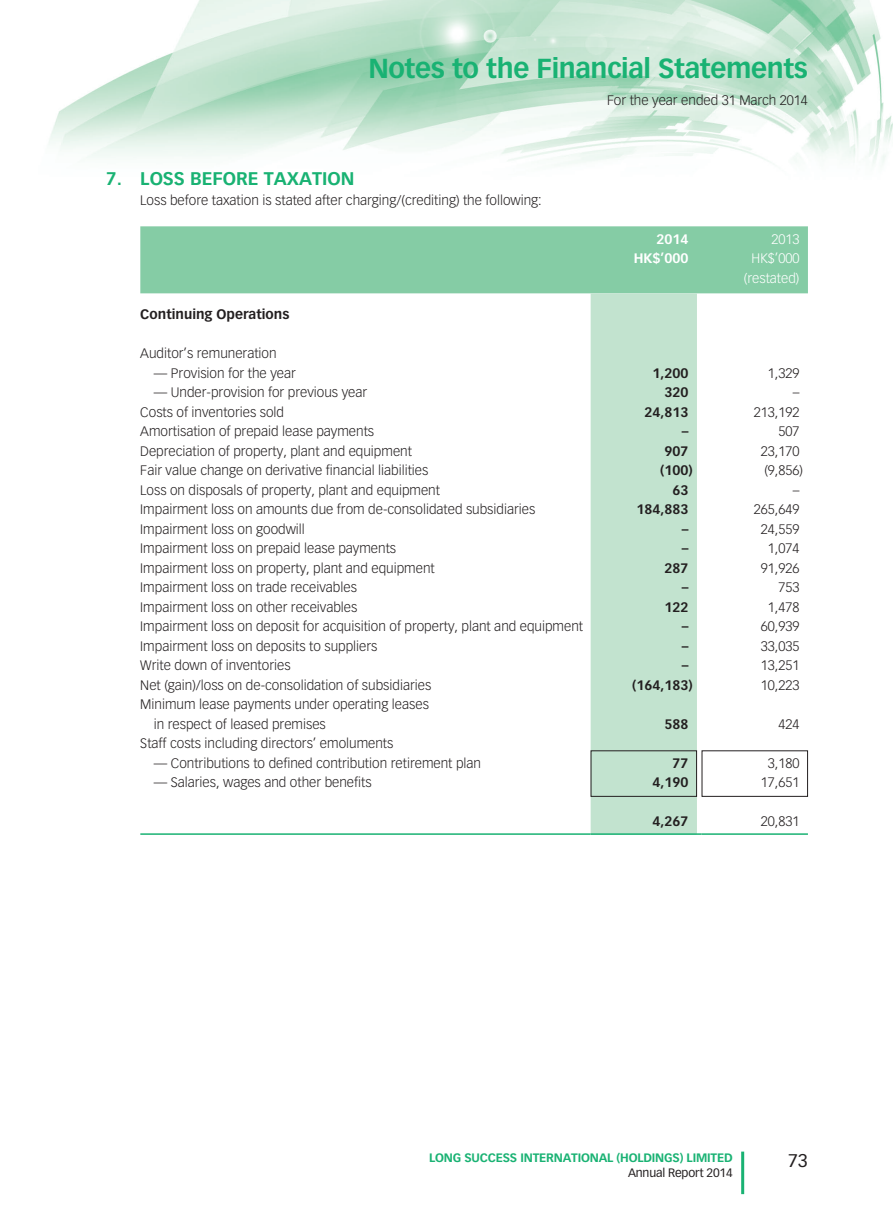
<style>
.page{position:relative;width:893px;height:1212px;background:#fff}
.page>*{position:absolute;margin:0;border:0;box-sizing:border-box;transform-origin:0 0}
.t1{font:700 27px "Vectora LT Std";letter-spacing:-.015em;color:#19b273}
._01_H1{font:700 18px "Vectora LT Std";color:#19b273}
.t2{font:18px "Vectora LT Std";color:#231f20}
._50_Table_txt{font:300 13.5px "Vectora LT Std";color:#231f20}
._50_Table_txt-2{font:700 13.5px "Vectora LT Std";color:#231f20}
._00_txt{font:300 13.5px "Vectora LT Std";color:#231f20}
._50_Table_txt-3{font:300 13.5px "Vectora LT Std";color:#fff}
._50_Table_txt-4{font:700 13.5px "Vectora LT Std";color:#fff}
.t3{font:700 12px "Vectora LT Std";letter-spacing:-.015em;color:#19b273}
.t4{font:12px "Vectora LT Std";letter-spacing:-.015em;color:#231f20}
</style>
<div class="page">
<img style="left:49px;top:0;width:844px;height:1195px">
<hr style="left:741px;top:1151px;width:3px;height:43px;background:#19b273">
<div style="left:140px;top:226px;width:668px;height:67px;background:#85cca5"></div>
<div style="left:591px;top:293px;width:106px;height:540px;background:#c2e3cf"></div>
<div style="left:591px;top:750px;width:106px;height:47px;border:1px solid #231f20"></div>
<div style="left:702px;top:750px;width:106px;height:47px;border:1px solid #231f20"></div>
<hr style="left:140px;top:833px;width:451px;height:2px;background:#19b273">
<hr style="left:591px;top:833px;width:106px;height:2px;background:#19b273">
<hr style="left:702px;top:833px;width:106px;height:2px;background:#19b273">
<h1 class="t1" style="left:368px;top:52px;width:441px">Notes to the Financial Statements</h1>
<p class="_01_H1" style="left:106px;top:168px;width:250px">7. LOSS BEFORE TAXATION</p>
<p class="_00_txt" style="left:140px;top:192px;width:403px">Loss before taxation is stated after charging/(crediting) the following:</p>
<p class="_50_Table_txt" style="left:607px;top:92px;width:202px">For the year ended 31 March 2014</p>
<p class="_50_Table_txt-4" style="left:656px;top:231px;width:33px">2014</p>
<p class="_50_Table_txt-3" style="left:771px;top:231px;width:30px">2013</p>
<p class="_50_Table_txt-4" style="left:634px;top:250px;width:56px">HK$’000</p>
<p class="_50_Table_txt-3" style="left:752px;top:250px;width:49px">HK$’000</p>
<p class="_50_Table_txt-3" style="left:744px;top:270px;width:57px">(restated)</p>
<p class="_50_Table_txt-2" style="left:140px;top:306px;width:151px">Continuing Operations</p>
<p class="_50_Table_txt" style="left:140px;top:345px;width:138px">Auditor’s remuneration</p>
<p class="_50_Table_txt" style="left:154px;top:365px;width:144px">— Provision for the year</p>
<p class="_50_Table_txt-2" style="left:652px;top:365px;width:37px">1,200</p>
<p class="_50_Table_txt" style="left:768px;top:365px;width:33px">1,329</p>
<p class="_50_Table_txt" style="left:154px;top:384px;width:215px">— Under-provision for previous year</p>
<p class="_50_Table_txt-2" style="left:664px;top:384px;width:25px">320</p>
<p class="_50_Table_txt" style="left:793px;top:384px;width:8px">–</p>
<p class="_50_Table_txt" style="left:140px;top:404px;width:145px">Costs of inventories sold</p>
<p class="_50_Table_txt-2" style="left:644px;top:404px;width:45px">24,813</p>
<p class="_50_Table_txt" style="left:754px;top:404px;width:47px">213,192</p>
<p class="_50_Table_txt" style="left:140px;top:423px;width:235px">Amortisation of prepaid lease payments</p>
<p class="_50_Table_txt-2" style="left:682px;top:423px;width:8px">–</p>
<p class="_50_Table_txt" style="left:778px;top:423px;width:23px">507</p>
<p class="_50_Table_txt" style="left:140px;top:443px;width:273px">Depreciation of property, plant and equipment</p>
<p class="_50_Table_txt-2" style="left:664px;top:443px;width:25px">907</p>
<p class="_50_Table_txt" style="left:761px;top:443px;width:40px">23,170</p>
<p class="_50_Table_txt" style="left:140px;top:462px;width:290px">Fair value change on derivative financial liabilities</p>
<p class="_50_Table_txt-2" style="left:660px;top:462px;width:34px">(100)</p>
<p class="_50_Table_txt" style="left:764px;top:462px;width:40px">(9,856)</p>
<p class="_50_Table_txt" style="left:140px;top:482px;width:301px">Loss on disposals of property, plant and equipment</p>
<p class="_50_Table_txt-2" style="left:672px;top:482px;width:17px">63</p>
<p class="_50_Table_txt" style="left:793px;top:482px;width:8px">–</p>
<p class="_50_Table_txt" style="left:140px;top:501px;width:396px">Impairment loss on amounts due from de-consolidated subsidiaries</p>
<p class="_50_Table_txt-2" style="left:636px;top:501px;width:53px">184,883</p>
<p class="_50_Table_txt" style="left:754px;top:501px;width:47px">265,649</p>
<p class="_50_Table_txt" style="left:140px;top:521px;width:166px">Impairment loss on goodwill</p>
<p class="_50_Table_txt-2" style="left:682px;top:521px;width:8px">–</p>
<p class="_50_Table_txt" style="left:761px;top:521px;width:40px">24,559</p>
<p class="_50_Table_txt" style="left:140px;top:540px;width:257px">Impairment loss on prepaid lease payments</p>
<p class="_50_Table_txt-2" style="left:682px;top:540px;width:8px">–</p>
<p class="_50_Table_txt" style="left:768px;top:540px;width:33px">1,074</p>
<p class="_50_Table_txt" style="left:140px;top:560px;width:296px">Impairment loss on property, plant and equipment</p>
<p class="_50_Table_txt-2" style="left:664px;top:560px;width:25px">287</p>
<p class="_50_Table_txt" style="left:761px;top:560px;width:40px">91,926</p>
<p class="_50_Table_txt" style="left:140px;top:579px;width:218px">Impairment loss on trade receivables</p>
<p class="_50_Table_txt-2" style="left:682px;top:579px;width:8px">–</p>
<p class="_50_Table_txt" style="left:778px;top:579px;width:23px">753</p>
<p class="_50_Table_txt" style="left:140px;top:599px;width:219px">Impairment loss on other receivables</p>
<p class="_50_Table_txt-2" style="left:664px;top:599px;width:25px">122</p>
<p class="_50_Table_txt" style="left:768px;top:599px;width:33px">1,478</p>
<p class="_50_Table_txt" style="left:140px;top:618px;width:444px">Impairment loss on deposit for acquisition of property, plant and equipment</p>
<p class="_50_Table_txt-2" style="left:682px;top:618px;width:8px">–</p>
<p class="_50_Table_txt" style="left:761px;top:618px;width:40px">60,939</p>
<p class="_50_Table_txt" style="left:140px;top:638px;width:239px">Impairment loss on deposits to suppliers</p>
<p class="_50_Table_txt-2" style="left:682px;top:638px;width:8px">–</p>
<p class="_50_Table_txt" style="left:761px;top:638px;width:40px">33,035</p>
<p class="_50_Table_txt" style="left:140px;top:657px;width:152px">Write down of inventories</p>
<p class="_50_Table_txt-2" style="left:682px;top:657px;width:8px">–</p>
<p class="_50_Table_txt" style="left:761px;top:657px;width:40px">13,251</p>
<p class="_50_Table_txt" style="left:140px;top:677px;width:292px">Net (gain)/loss on de-consolidation of subsidiaries</p>
<p class="_50_Table_txt-2" style="left:632px;top:677px;width:62px">(164,183)</p>
<p class="_50_Table_txt" style="left:761px;top:677px;width:40px">10,223</p>
<p class="_50_Table_txt" style="left:140px;top:696px;width:290px">Minimum lease payments under operating leases</p>
<p class="_50_Table_txt" style="left:154px;top:716px;width:174px">in respect of leased premises</p>
<p class="_50_Table_txt-2" style="left:664px;top:716px;width:25px">588</p>
<p class="_50_Table_txt" style="left:778px;top:716px;width:23px">424</p>
<p class="_50_Table_txt" style="left:140px;top:735px;width:255px">Staff costs including directors’ emoluments</p>
<p class="_50_Table_txt" style="left:154px;top:755px;width:329px">— Contributions to defined contribution retirement plan</p>
<p class="_50_Table_txt-2" style="left:672px;top:755px;width:17px">77</p>
<p class="_50_Table_txt" style="left:768px;top:755px;width:33px">3,180</p>
<p class="_50_Table_txt" style="left:154px;top:774px;width:219px">— Salaries, wages and other benefits</p>
<p class="_50_Table_txt-2" style="left:652px;top:774px;width:37px">4,190</p>
<p class="_50_Table_txt" style="left:761px;top:774px;width:40px">17,651</p>
<p class="_50_Table_txt-2" style="left:652px;top:813px;width:37px">4,267</p>
<p class="_50_Table_txt" style="left:761px;top:813px;width:40px">20,831</p>
<p class="t3" style="left:429px;top:1150px;width:305px">LONG SUCCESS INTERNATIONAL (HOLDINGS) LIMITED</p>
<p class="t4" style="left:628px;top:1165px;width:106px">Annual Report 2014</p>
<h2 class="t2" style="left:788px;top:1149px;width:21px">73</h2>
</div>
